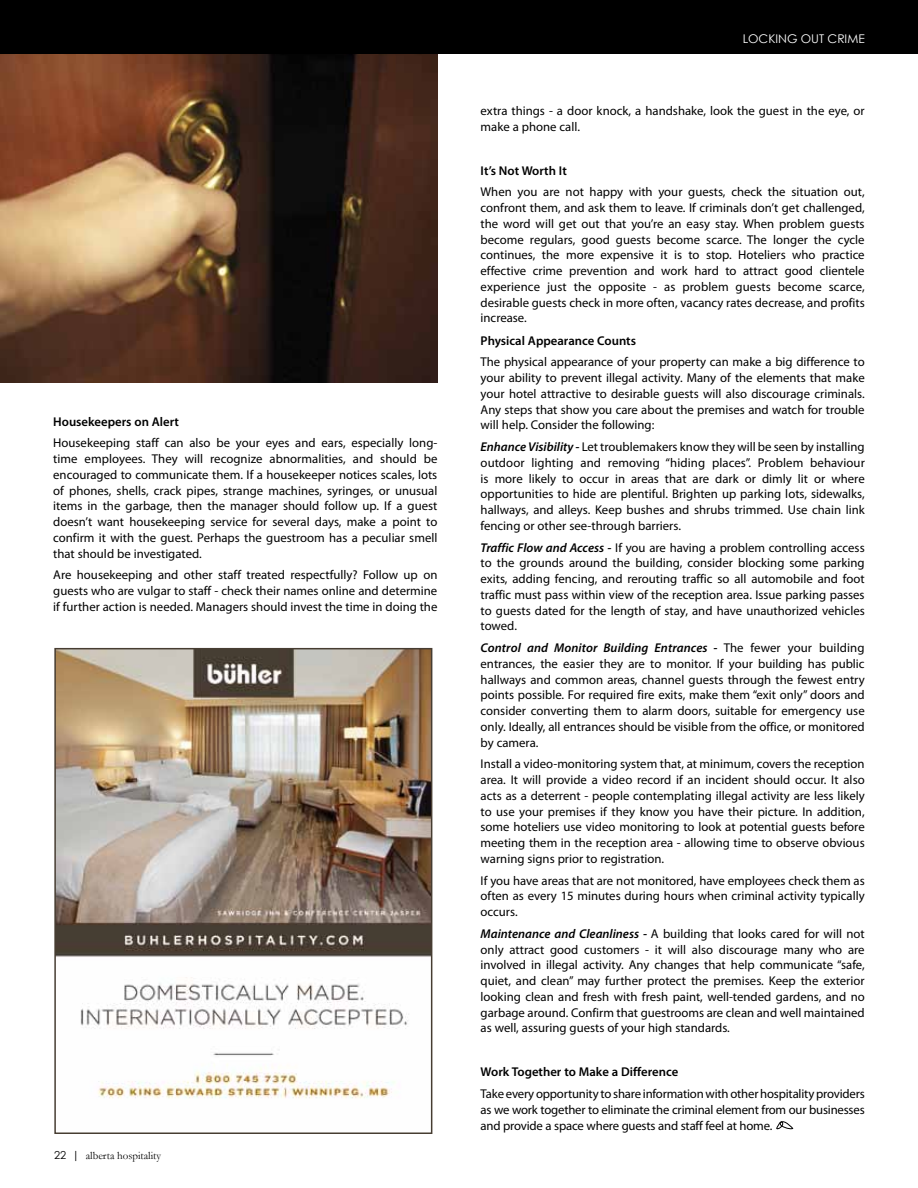
<style>
.page{position:relative;width:918px;height:1188px;background:#fff}
.page>*{position:absolute;margin:0;border:0;box-sizing:border-box;transform-origin:0 0}
.t1{font:12.75px/15.8px "Myriad Pro";color:#000;text-align:justify}
.t2{font:600 12.75px "Myriad Pro";color:#000}
.t3{font:12px "Century Gothic";color:#fff}
.t4{font:10.95px "Garamond";color:#000}
.s1{font-family:"Century Gothic"}
.s2{font-weight:600;font-style:italic}
</style>
<div class="page">
<img style="left:0;top:54px;width:437px;height:329px">
<div style="left:0;top:0;width:918px;height:54px;background:#000"></div>
<svg style="left:776px;top:1121px;width:17px;height:9px"></svg>
<img style="left:57px;top:651px;width:372px;height:448px">
<div style="left:54px;top:648px;width:378px;height:486px;border:2px solid #473d32"></div>
<p class="t2" style="left:53px;top:413px;width:127px">Housekeepers on Alert</p>
<p class="t1" style="left:53px;top:435px;width:386px">Housekeeping staff can also be your eyes and ears, especially long&shy;time employees. They will recognize abnormalities, and should be encouraged to communicate them. If a housekeeper notices scales, lots of phones, shells, crack pipes, strange machines, syringes, or unusual items in the garbage, then the manager should follow up. If a guest doesn’t want housekeeping service for several days, make a point to confirm it with the guest. Perhaps the guestroom has a peculiar smell that should be investigated.</p>
<p class="t1" style="left:53px;top:567px;width:386px">Are housekeeping and other staff treated respectfully? Follow up on guests who are vulgar to staff - check their names online and determine if further action is needed. Managers should invest the time in doing the</p>
<p class="t4" style="left:54px;top:1148px;width:109px"><span class="s1">22 |</span> alberta hospitality</p>
<p class="t3" style="left:743px;top:30px;width:124px">LOCKING OUT CRIME</p>
<p class="t1" style="left:481px;top:103px;width:386px">extra things - a door knock, a handshake, look the guest in the eye, or make a phone call.</p>
<p class="t2" style="left:481px;top:162px;width:88px">It’s Not Worth It</p>
<p class="t1" style="left:481px;top:184px;width:386px">When you are not happy with your guests, check the situation out, confront them, and ask them to leave. If criminals don’t get challenged, the word will get out that you’re an easy stay. When problem guests become regulars, good guests become scarce. The longer the cycle continues, the more expensive it is to stop. Hoteliers who practice effective crime prevention and work hard to attract good clientele experience just the opposite - as problem guests become scarce, desirable guests check in more often, vacancy rates decrease, and profits increase.</p>
<p class="t2" style="left:481px;top:332px;width:157px">Physical Appearance Counts</p>
<p class="t1" style="left:481px;top:354px;width:386px">The physical appearance of your property can make a big difference to your ability to prevent illegal activity. Many of the elements that make your hotel attractive to desirable guests will also discourage criminals.<br>Any steps that show you care about the premises and watch for trouble will help. Consider the following:</p>
<p class="t1" style="left:481px;top:439px;width:386px"><span class="s2">Enhance Visibility -</span> Let troublemakers know they will be seen by installing outdoor lighting and removing “hiding places”. Problem behaviour is more likely to occur in areas that are dark or dimly lit or where opportunities to hide are plentiful. Brighten up parking lots, sidewalks, hallways, and alleys. Keep bushes and shrubs trimmed. Use chain link fencing or other see-through barriers.</p>
<p class="t1" style="left:481px;top:539px;width:386px"><span class="s2">Traffic Flow and Access -</span> If you are having a problem controlling access to the grounds around the building, consider blocking some parking exits, adding fencing, and rerouting traffic so all automobile and foot traffic must pass within view of the reception area. Issue parking passes to guests dated for the length of stay, and have unauthorized vehicles towed.</p>
<p class="t1" style="left:481px;top:640px;width:386px"><span class="s2">Control and Monitor Building Entrances -</span> The fewer your building entrances, the easier they are to monitor. If your building has public hallways and common areas, channel guests through the fewest entry points possible. For required fire exits, make them “exit only” doors and consider converting them to alarm doors, suitable for emergency use only. Ideally, all entrances should be visible from the office, or monitored by camera.</p>
<p class="t1" style="left:481px;top:756px;width:386px">Install a video-monitoring system that, at minimum, covers the reception area. It will provide a video record if an incident should occur. It also acts as a deterrent - people contemplating illegal activity are less likely to use your premises if they know you have their picture. In addition, some hoteliers use video monitoring to look at potential guests before meeting them in the reception area - allowing time to observe obvious warning signs prior to registration.</p>
<p class="t1" style="left:481px;top:872px;width:386px">If you have areas that are not monitored, have employees check them as often as every 15 minutes during hours when criminal activity typically occurs.</p>
<p class="t1" style="left:481px;top:925px;width:386px"><span class="s2">Maintenance and Cleanliness -</span> A building that looks cared for will not only attract good customers - it will also discourage many who are involved in illegal activity. Any changes that help communicate “safe, quiet, and clean” may further protect the premises. Keep the exterior looking clean and fresh with fresh paint, well-tended gardens, and no garbage around. Confirm that guestrooms are clean and well maintained as well, assuring guests of your high standards.</p>
<p class="t2" style="left:481px;top:1064px;width:199px">Work Together to Make a Difference</p>
<p class="t1" style="left:481px;top:1086px;width:386px">Take every opportunity to share information with other hospitality providers as we work together to eliminate the criminal element from our businesses and provide a space where guests and staff feel at home.</p>
</div>
